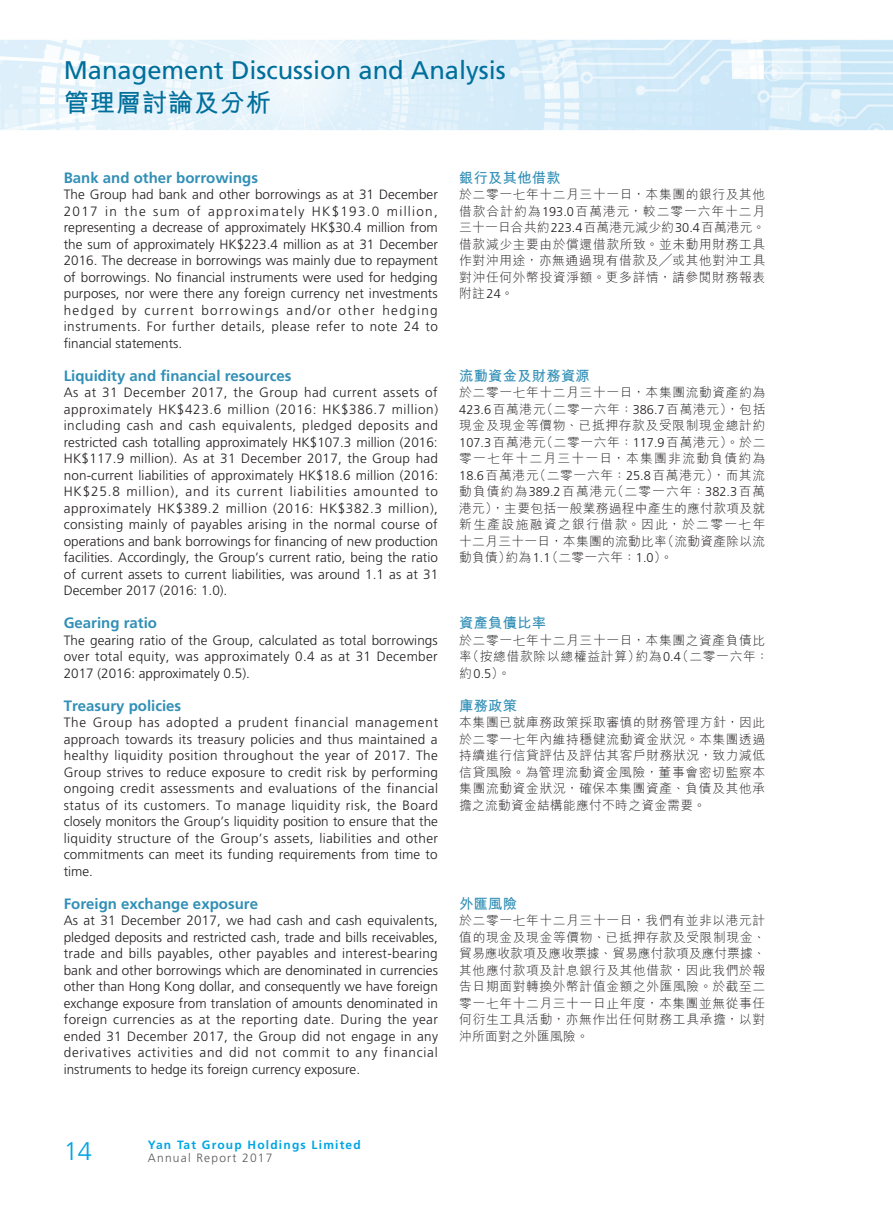
<style>
.page{position:relative;width:893px;height:1212px;background:#fff}
.page>*{position:absolute;margin:0;border:0;box-sizing:border-box;transform-origin:0 0}
.t1{font:25.5px "Frutiger LT Std";color:#006f9b}
.t2{font:700 25.5px "M Hei HK";letter-spacing:.02em;color:#006f9b}
.t3{font:300 25.5px "Frutiger LT Std";color:#00a5e3}
._02_H2_E{font:700 15px "Frutiger LT Std";color:#318fb6}
._002_H2_C{font:700 14.25px "M Hei HK";letter-spacing:.02em;color:#318fb6}
._00_txt_E{font:300 13.5px/16.5px "Frutiger LT Std";letter-spacing:.005em;color:#231f20;text-align:justify}
._000_txt_C{font:300 12.75px/16.5px "M Hei HK";letter-spacing:.05em;color:#231f20;text-align:justify}
.t4{font:700 12px "Frutiger LT Std";letter-spacing:.1em;color:#00a5e3}
.t5{font:300 12px "Frutiger LT Std";letter-spacing:.1em;color:#57585a}
.s1{font-family:"Frutiger LT Std"}
</style>
<div class="page">
<img style="left:0;top:39px;width:893px;height:91px">
<h1 class="t1" style="left:64px;top:55px;width:444px">Management Discussion and Analysis</h1>
<h1 class="t2" style="left:64px;top:84px;width:209px">管理層討論及分析</h1>
<p class="_02_H2_E" style="left:64px;top:169px;width:196px">Bank and other borrowings</p>
<p class="_00_txt_E" style="left:64px;top:186px;width:376px">The Group had bank and other borrowings as at 31 December 2017 in the sum of approximately HK$193.0 million, representing a decrease of approximately HK$30.4 million from the sum of approximately HK$223.4 million as at 31 December 2016. The decrease in borrowings was mainly due to repayment of borrowings. No financial instruments were used for hedging purposes, nor were there any foreign currency net investments hedged by current borrowings and/or other hedging instruments. For further details, please refer to note 24 to financial statements.</p>
<p class="_02_H2_E" style="left:64px;top:367px;width:229px">Liquidity and financial resources</p>
<p class="_00_txt_E" style="left:64px;top:384px;width:376px">As at 31 December 2017, the Group had current assets of approximately HK$423.6 million (2016: HK$386.7 million) including cash and cash equivalents, pledged deposits and restricted cash totalling approximately HK$107.3 million (2016:<br>HK$117.9 million). As at 31 December 2017, the Group had non-current liabilities of approximately HK$18.6 million (2016:<br>HK$25.8 million), and its current liabilities amounted to approximately HK$389.2 million (2016: HK$382.3 million), consisting mainly of payables arising in the normal course of operations and bank borrowings for financing of new production facilities. Accordingly, the Group’s current ratio, being the ratio of current assets to current liabilities, was around 1.1 as at 31<br>December 2017 (2016: 1.0).</p>
<p class="_02_H2_E" style="left:64px;top:614px;width:95px">Gearing ratio</p>
<p class="_00_txt_E" style="left:64px;top:632px;width:376px">The gearing ratio of the Group, calculated as total borrowings over total equity, was approximately 0.4 as at 31 December 2017 (2016: approximately 0.5).</p>
<p class="_02_H2_E" style="left:64px;top:697px;width:119px">Treasury policies</p>
<p class="_00_txt_E" style="left:64px;top:714px;width:376px">The Group has adopted a prudent financial management approach towards its treasury policies and thus maintained a healthy liquidity position throughout the year of 2017. The Group strives to reduce exposure to credit risk by performing ongoing credit assessments and evaluations of the financial status of its customers. To manage liquidity risk, the Board closely monitors the Group’s liquidity position to ensure that the liquidity structure of the Group’s assets, liabilities and other commitments can meet its funding requirements from time to time.</p>
<p class="_02_H2_E" style="left:64px;top:895px;width:196px">Foreign exchange exposure</p>
<p class="_00_txt_E" style="left:64px;top:912px;width:376px">As at 31 December 2017, we had cash and cash equivalents, pledged deposits and restricted cash, trade and bills receivables, trade and bills payables, other payables and interest-bearing bank and other borrowings which are denominated in currencies other than Hong Kong dollar, and consequently we have foreign exchange exposure from translation of amounts denominated in foreign currencies as at the reporting date. During the year ended 31 December 2017, the Group did not engage in any derivatives activities and did not commit to any financial instruments to hedge its foreign currency exposure.</p>
<p class="_002_H2_C" style="left:459px;top:167px;width:103px">銀行及其他借款</p>
<p class="_000_txt_C" style="left:459px;top:186px;width:308px">於二零一七年十二月三十一日，本集團的銀行及其他借款合計約為<span class="s1">193.0</span>百萬港元，較二零一六年十二月三十一日合共約<span class="s1">223.4</span>百萬港元減少約<span class="s1">30.4</span>百萬港元。借款減少主要由於償還借款所致。並未動用財務工具作對沖用途，亦無通過現有借款及╱或其他對沖工具對沖任何外幣投資淨額。更多詳情，請參閱財務報表附註<span class="s1">24</span>。</p>
<p class="_002_H2_C" style="left:459px;top:365px;width:132px">流動資金及財務資源</p>
<p class="_000_txt_C" style="left:459px;top:384px;width:308px">於二零一七年十二月三十一日，本集團流動資產約為<span class="s1">423.6</span>百萬港元（二零一六年：<span class="s1">386.7</span>百萬港元），包括現金及現金等價物、已抵押存款及受限制現金總計約<span class="s1">107.3</span>百萬港元（二零一六年：<span class="s1">117.9</span>百萬港元）。於二零一七年十二月三十一日，本集團非流動負債約為<span class="s1">18.6</span>百萬港元（二零一六年：<span class="s1">25.8</span>百萬港元），而其流動負債約為<span class="s1">389.2</span>百萬港元（二零一六年：<span class="s1">382.3</span>百萬港元），主要包括一般業務過程中產生的應付款項及就新生產設施融資之銀行借款。因此，於二零一七年十二月三十一日，本集團的流動比率（流動資產除以流動負債）約為<span class="s1">1.1</span>（二零一六年：<span class="s1">1.0</span>）。</p>
<p class="_002_H2_C" style="left:459px;top:613px;width:88px">資產負債比率</p>
<p class="_000_txt_C" style="left:459px;top:632px;width:311px;text-align:left">於二零一七年十二月三十一日，本集團之資產負債比率（按總借款除以總權益計算）約為<span class="s1">0.4</span>（二零一六年：約<span class="s1">0.5</span>）。</p>
<p class="_002_H2_C" style="left:459px;top:695px;width:59px">庫務政策</p>
<p class="_000_txt_C" style="left:459px;top:714px;width:308px">本集團已就庫務政策採取審慎的財務管理方針，因此於二零一七年內維持穩健流動資金狀況。本集團透過持續進行信貸評估及評估其客戶財務狀況，致力減低信貸風險。為管理流動資金風險，董事會密切監察本集團流動資金狀況，確保本集團資產、負債及其他承擔之流動資金結構能應付不時之資金需要。</p>
<p class="_002_H2_C" style="left:459px;top:893px;width:59px">外匯風險</p>
<p class="_000_txt_C" style="left:459px;top:912px;width:308px">於二零一七年十二月三十一日，我們有並非以港元計值的現金及現金等價物、已抵押存款及受限制現金、貿易應收款項及應收票據、貿易應付款項及應付票據、其他應付款項及計息銀行及其他借款，因此我們於報告日期面對轉換外幣計值金額之外匯風險。於截至二零一七年十二月三十一日止年度，本集團並無從事任何衍生工具活動，亦無作出任何財務工具承擔，以對沖所面對之外匯風險。</p>
<h1 class="t3" style="left:64px;top:1136px;width:30px">14</h1>
<p class="t4" style="left:148px;top:1137px;width:214px">Yan Tat Group Holdings Limited</p>
<p class="t5" style="left:148px;top:1151px;width:126px">Annual Report 2017</p>
</div>
